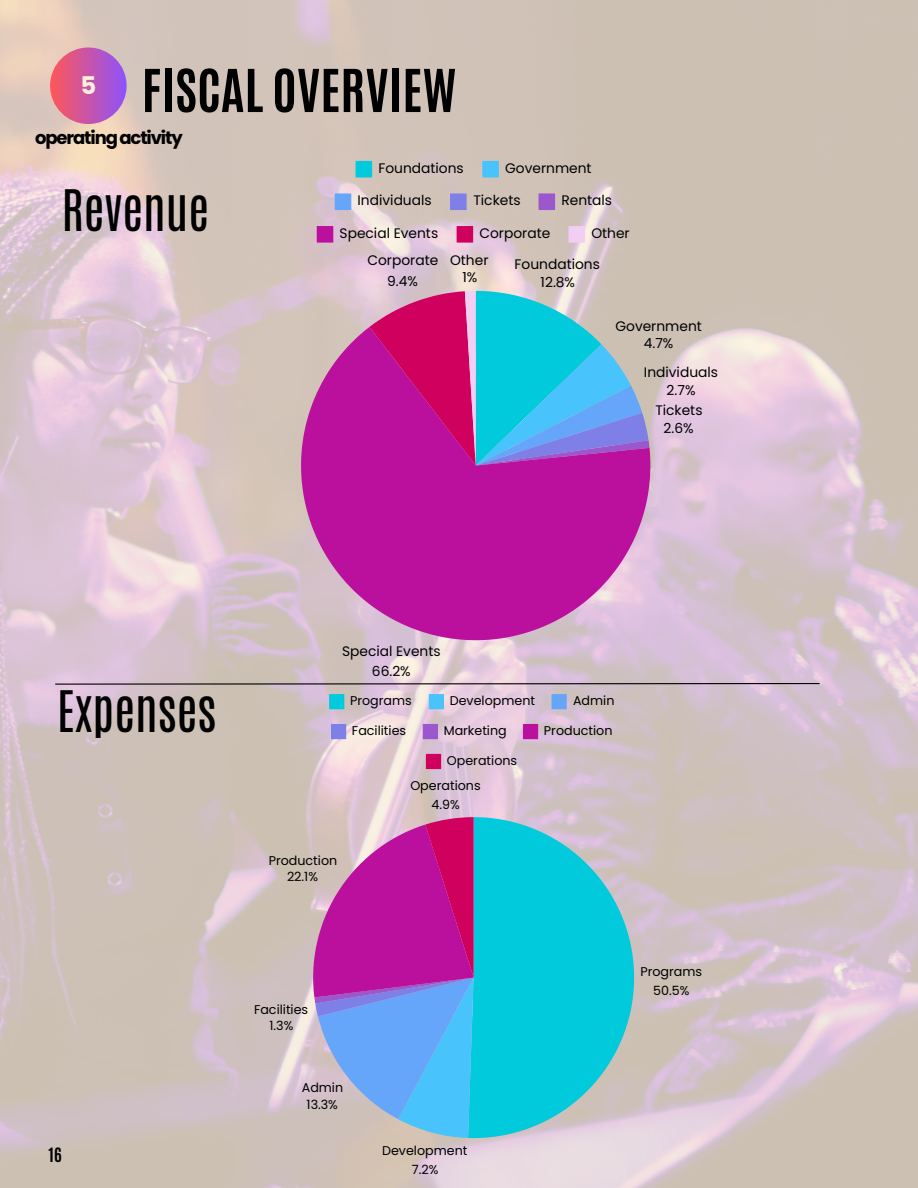
<style>
.page{position:relative;width:918px;height:1188px;background:#fff}
.page>*{position:absolute;margin:0;border:0;box-sizing:border-box;transform-origin:0 0}
.t1{font:700 50.25px "Antonio";color:#000}
.t2{font:47.7px "Antonio";color:#000}
.t3{font:700 24.3px "Poppins";color:#fff0db}
.t4{font:700 18px "Poppins";letter-spacing:-.06em;color:#000}
.t5{font:700 16.5px "Antonio";color:#000}
.t6{font:13.8px/17.5px "Poppins";color:#000;text-align:center}
.t7{font:12.75px/19.2px "Poppins";color:#000;text-align:center}
</style>
<div class="page">
<div style="left:50px;top:47px;width:77px;height:77px;background:linear-gradient(to right,#fe5859,#9056fa);border-radius:50%"></div>
<svg style="left:356px;top:161px;width:16px;height:16px"></svg>
<svg style="left:482px;top:161px;width:17px;height:16px"></svg>
<svg style="left:335px;top:193px;width:16px;height:17px"></svg>
<svg style="left:450px;top:193px;width:17px;height:17px"></svg>
<svg style="left:539px;top:193px;width:16px;height:17px"></svg>
<svg style="left:317px;top:226px;width:16px;height:17px"></svg>
<svg style="left:457px;top:226px;width:16px;height:17px"></svg>
<svg style="left:568px;top:226px;width:17px;height:17px"></svg>
<svg style="left:301px;top:327px;width:349px;height:313px;background:#c23ba8"></svg>
<svg style="left:369px;top:291px;width:281px;height:175px;background:#837ab9"></svg>
<svg style="left:329px;top:694px;width:15px;height:15px"></svg>
<svg style="left:429px;top:694px;width:15px;height:15px"></svg>
<svg style="left:552px;top:694px;width:15px;height:15px"></svg>
<svg style="left:331px;top:724px;width:15px;height:15px"></svg>
<svg style="left:423px;top:724px;width:15px;height:15px"></svg>
<svg style="left:523px;top:724px;width:15px;height:15px"></svg>
<svg style="left:426px;top:754px;width:15px;height:15px"></svg>
<svg style="left:474px;top:817px;width:160px;height:321px;background:#2bc8d7"></svg>
<svg style="left:313px;top:817px;width:161px;height:321px;background:#a06ec0"></svg>
<svg style="left:54px;top:682px;width:767px;height:3px;background:#867a81"></svg>
<h1 class="t1" style="left:142px;top:55px;width:316px">FISCAL OVERVIEW</h1>
<h3 class="t4" style="left:35px;top:125px;width:149px">operatingactivity</h3>
<h3 class="t3" style="left:80px;top:68px;width:17px">5</h3>
<h2 class="t2" style="left:62px;top:177px;width:149px">Revenue</h2>
<p class="t6" style="left:378px;top:159px;width:87px">Foundations</p>
<p class="t6" style="left:505px;top:159px;width:88px">Government</p>
<p class="t6" style="left:358px;top:192px;width:76px">Individuals</p>
<p class="t6" style="left:473px;top:192px;width:49px">Tickets</p>
<p class="t6" style="left:561px;top:192px;width:52px">Rentals</p>
<p class="t6" style="left:340px;top:224px;width:100px">Special Events</p>
<p class="t6" style="left:479px;top:224px;width:72px">Corporate</p>
<p class="t6" style="left:591px;top:224px;width:40px">Other</p>
<p class="t6" style="left:367px;top:250px;width:72px;line-height:21px">Corporate<br>9.4%</p>
<p class="t6" style="left:450px;top:251px;width:40px">Other<br>1%</p>
<p class="t6" style="left:515px;top:256px;width:87px">Foundations<br>12.8%</p>
<p class="t6" style="left:615px;top:317px;width:88px">Government<br>4.7%</p>
<p class="t6" style="left:644px;top:364px;width:76px">Individuals<br>2.7%</p>
<p class="t6" style="left:655px;top:402px;width:49px">Tickets<br>2.6%</p>
<p class="t6" style="left:342px;top:640px;width:100px;line-height:21px">Special Events<br>66.2%</p>
<h2 class="t2" style="left:57px;top:677px;width:160px">Expenses</h2>
<p class="t7" style="left:350px;top:691px;width:63px">Programs</p>
<p class="t7" style="left:450px;top:691px;width:87px">Development</p>
<p class="t7" style="left:573px;top:691px;width:43px">Admin</p>
<p class="t7" style="left:352px;top:721px;width:56px">Facilities</p>
<p class="t7" style="left:444px;top:721px;width:65px">Marketing</p>
<p class="t7" style="left:544px;top:721px;width:70px">Production</p>
<p class="t7" style="left:447px;top:751px;width:72px">Operations</p>
<p class="t5" style="left:49px;top:1143px;width:15px">16</p>
<p class="t7" style="left:269px;top:852px;width:70px;line-height:16px">Production<br>22.1%</p>
<p class="t7" style="left:410px;top:776px;width:72px">Operations<br>4.9%</p>
<p class="t7" style="left:254px;top:1001px;width:56px;line-height:16px">Facilities<br>1.3%</p>
<p class="t7" style="left:302px;top:1080px;width:43px;line-height:16px">Admin<br>13.3%</p>
<p class="t7" style="left:382px;top:1141px;width:87px">Development<br>7.2%</p>
<p class="t7" style="left:640px;top:962px;width:63px">Programs<br>50.5%</p>
</div>
